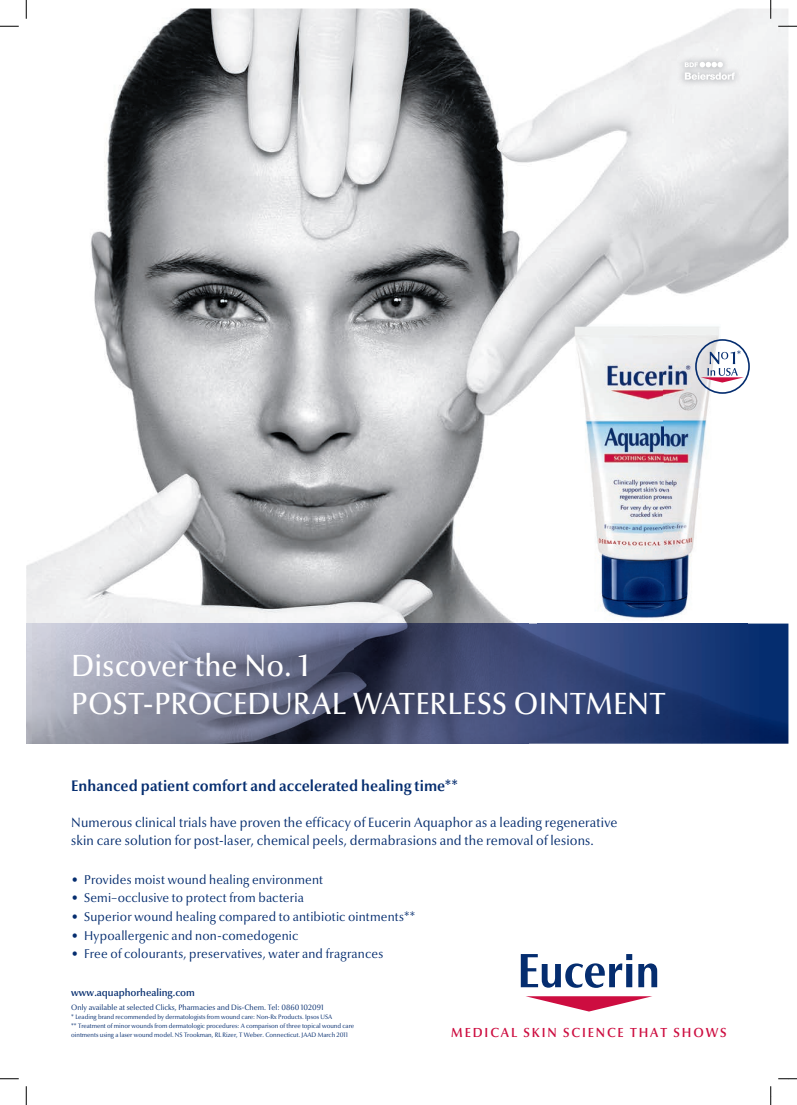
<style>
.page{position:relative;width:797px;height:1105px;background:#fff}
.page>*{position:absolute;margin:0;border:0;box-sizing:border-box;transform-origin:0 0}
.t1{font:500 31px/37.2px "Eucerina Pro OT";letter-spacing:.005em;color:#fff}
.t2{font:700 15.5px "Eucerina Pro OT";letter-spacing:.01em;color:#052d6f}
.t3{font:13.62px/17.8px "Eucerina Pro OT";letter-spacing:.01em;color:#052d6f}
.t4{font:600 13.25px "Eucerina Pro OT";letter-spacing:.14em;color:#cd0d40}
.t5{font:12.88px "Eucerina Pro OT";letter-spacing:.015em;color:#052d6f}
.t6{font:600 10.38px "Eucerina Pro OT";color:#052d6f}
.t7{font:7.75px "Eucerina Pro OT";color:#052d6f}
.t8{font:6.5px/9.2px "Eucerina Pro OT";color:#052d6f}
</style>
<div class="page">
<img style="left:26px;top:9px;width:762px;height:735px">
<img style="left:677px;top:55px;width:64px;height:32px">
<svg style="left:684px;top:62px;width:50px;height:18px"></svg>
<img style="left:537px;top:306px;width:210px;height:337px">
<div style="left:695px;top:339px;width:54px;height:55px;border:2px solid #052d6f;border-radius:50%"></div>
<svg style="left:700px;top:350px;width:44px;height:33px"></svg>
<svg style="left:526px;top:996px;width:126px;height:15px"></svg>
<svg style="left:521px;top:954px;width:136px;height:34px"></svg>
<svg style="left:0;top:25px;width:19px;height:2px"></svg>
<svg style="left:778px;top:25px;width:19px;height:2px"></svg>
<svg style="left:0;top:1078px;width:19px;height:1px"></svg>
<svg style="left:778px;top:1078px;width:19px;height:1px"></svg>
<svg style="left:25px;top:0;width:2px;height:19px"></svg>
<svg style="left:25px;top:1086px;width:2px;height:19px"></svg>
<svg style="left:770px;top:0;width:1px;height:19px"></svg>
<svg style="left:770px;top:1086px;width:1px;height:19px"></svg>
<h1 class="t1" style="left:71px;top:648px;width:595px">Discover the No. 1<br>POST-PROCEDURAL WATERLESS OINTMENT</h1>
<h2 class="t2" style="left:71px;top:776px;width:388px">Enhanced patient comfort and accelerated healing time**</h2>
<h3 class="t3" style="left:71px;top:814px;width:547px">Numerous clinical trials have proven the efficacy of Eucerin Aquaphor as a leading regenerative skin care solution for post-laser, chemical peels, dermabrasions and the removal of lesions.</h3>
<h3 class="t5" style="left:71px;top:872px;width:253px">• Provides moist wound healing environment</h3>
<h3 class="t5" style="left:71px;top:890px;width:234px">• Semi–occlusive to protect from bacteria</h3>
<h3 class="t5" style="left:71px;top:909px;width:345px">• Superior wound healing compared to antibiotic ointments**</h3>
<h3 class="t5" style="left:71px;top:928px;width:228px">• Hypoallergenic and non-comedogenic</h3>
<h3 class="t5" style="left:71px;top:946px;width:313px">• Free of colourants, preservatives, water and fragrances</h3>
<h3 class="t6" style="left:71px;top:986px;width:125px">www.aquaphorhealing.com</h3>
<p class="t7" style="left:71px;top:1002px;width:254px">Only available at selected Clicks, Pharmacies and Dis-Chem. Tel: 0860 102091</p>
<p class="t8" style="left:71px;top:1012px;width:284px">* Leading brand recommended by dermatologists from wound care: Non-Rx Products. Ipsos USA<br>** Treatment of minor wounds from dermatologic procedures: A comparison of three topical wound care ointments using a laser wound model. NS Trookman, RL Rizer, T Weber. Connecticut. JAAD March 2011</p>
<h3 class="t4" style="left:451px;top:1025px;width:277px">MEDICAL SKIN SCIENCE THAT SHOWS</h3>
</div>
